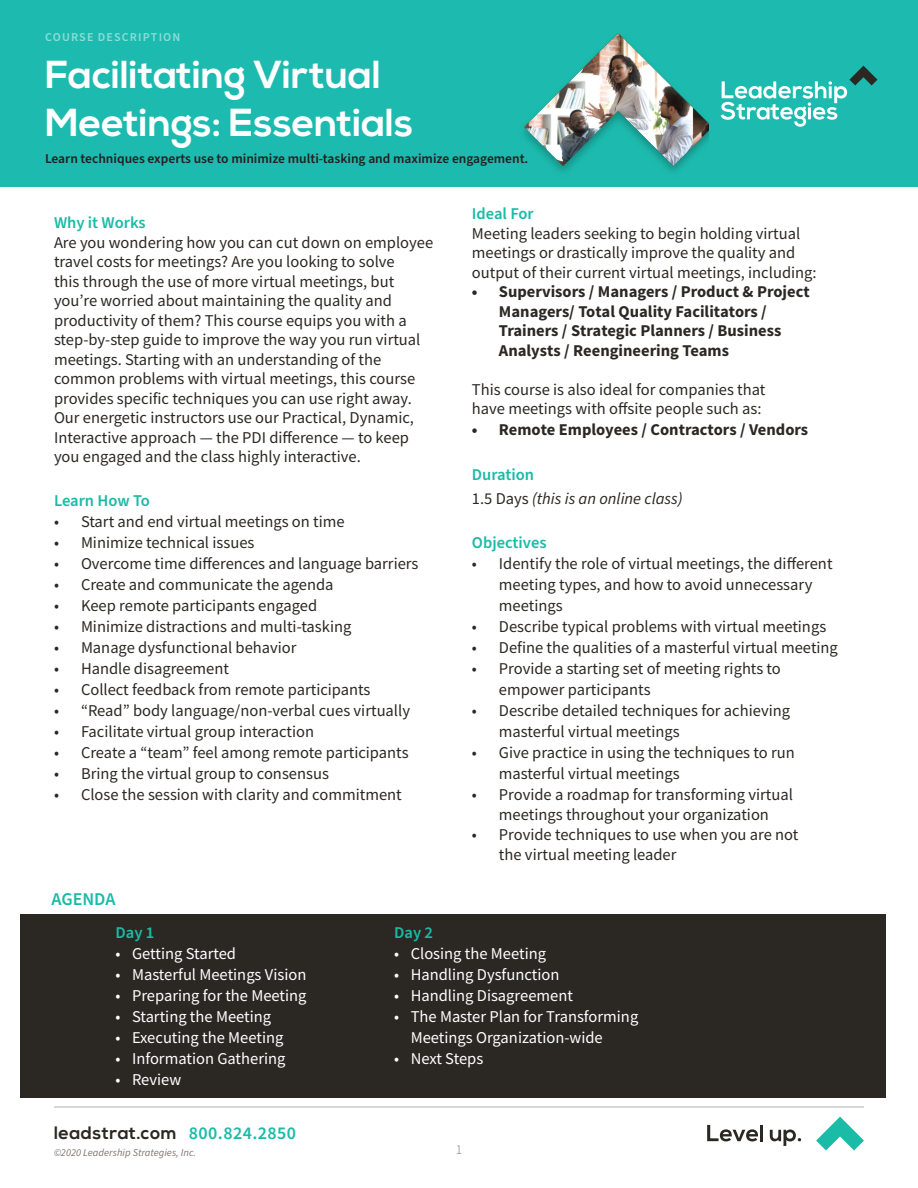
<style>
.page{position:relative;width:918px;height:1188px;background:#fff}
.page>*{position:absolute;margin:0;border:0;box-sizing:border-box;transform-origin:0 0}
.t1{font:700 39px/48px "Nexa";color:#fff}
.t2{font:600 18px "Source Sans Pro";letter-spacing:.025em;color:#1abba7}
.t3{font:700 18px "Nexa";letter-spacing:.025em;color:#2b2824}
.t4{font:16.5px/19.5px "Source Sans Pro";color:#2b2824}
.t5{font:16.5px/21px "Source Sans Pro";color:#fff}
.t6{font:700 16.5px/19.5px "Source Sans Pro";color:#2b2824}
.t7{font:600 16.5px "Source Sans Pro";color:#1abba7}
.t8{font:italic 16.5px "Source Sans Pro";color:#2b2824}
.t9{font:600 13.5px "Source Sans Pro";color:#231f20}
.t10{font:300 13.5px "Source Sans Pro";color:#7e7774}
.t11{font:600 12px "Source Sans Pro";letter-spacing:.1em;color:#fff}
.t12{font:italic 10.5px "Source Sans Pro";color:#7e7774}
.s1{font-style:normal}
</style>
<div class="page">
<div style="left:21px;top:914px;width:865px;height:184px;background:#2b2824"></div>
<svg style="left:816px;top:1117px;width:48px;height:33px"></svg>
<svg style="left:707px;top:1125px;width:51px;height:16px"></svg>
<hr style="left:760px;top:1125px;width:3px;height:16px;background:#2b2824">
<svg style="left:770px;top:1129px;width:31px;height:17px"></svg>
<hr style="left:54px;top:1107px;width:810px;height:1px;background:#b3aeac">
<div style="left:0;top:0;width:918px;height:187px;background:#1dbbaf"></div>
<svg style="left:721px;top:65px;width:157px;height:62px"></svg>
<img style="left:524px;top:33px;width:185px;height:139px">
<p class="t11" style="left:45px;top:29px;width:137px">COURSE DESCRIPTION</p>
<p class="t1" style="left:45px;top:52px;width:370px">Facilitating Virtual<br>Meetings: Essentials</p>
<p class="t9" style="left:45px;top:150px;width:485px">Learn techniques experts use to minimize multi-tasking and maximize engagement.</p>
<p class="t7" style="left:54px;top:212px;width:93px">Why it Works</p>
<p class="t4" style="left:54px;top:233px;width:381px">Are you wondering how you can cut down on employee travel costs for meetings? Are you looking to solve<br>this through the use of more virtual meetings, but you’re worried about maintaining the quality and productivity of them? This course equips you with a step-by-step guide to improve the way you run virtual meetings. Starting with an understanding of the common problems with virtual meetings, this course provides specific techniques you can use right away.<br>Our energetic instructors use our Practical, Dynamic, Interactive approach — the PDI difference — to keep you engaged and the class highly interactive.</p>
<p class="t7" style="left:54px;top:490px;width:97px">Learn How To</p>
<p class="t4" style="left:54px;top:512px;width:292px">• Start and end virtual meetings on time</p>
<p class="t4" style="left:54px;top:533px;width:202px">• Minimize technical issues</p>
<p class="t4" style="left:54px;top:554px;width:366px">• Overcome time differences and language barriers</p>
<p class="t4" style="left:54px;top:575px;width:281px">• Create and communicate the agenda</p>
<p class="t4" style="left:54px;top:596px;width:265px">• Keep remote participants engaged</p>
<p class="t4" style="left:54px;top:617px;width:299px">• Minimize distractions and multi-tasking</p>
<p class="t4" style="left:54px;top:638px;width:244px">• Manage dysfunctional behavior</p>
<p class="t4" style="left:54px;top:659px;width:177px">• Handle disagreement</p>
<p class="t4" style="left:54px;top:680px;width:318px">• Collect feedback from remote participants</p>
<p class="t4" style="left:54px;top:701px;width:358px">• “Read” body language/non-verbal cues virtually</p>
<p class="t4" style="left:54px;top:722px;width:262px">• Facilitate virtual group interaction</p>
<p class="t4" style="left:54px;top:743px;width:356px">• Create a “team” feel among remote participants</p>
<p class="t4" style="left:54px;top:764px;width:276px">• Bring the virtual group to consensus</p>
<p class="t4" style="left:54px;top:785px;width:349px">• Close the session with clarity and commitment</p>
<p class="t2" style="left:52px;top:887px;width:65px">AGENDA</p>
<p class="t7" style="left:472px;top:203px;width:63px">Ideal For</p>
<p class="t4" style="left:472px;top:224px;width:346px">Meeting leaders seeking to begin holding virtual meetings or drastically improve the quality and output of their current virtual meetings, including:</p>
<p class="t6" style="left:499px;top:283px;width:312px;text-indent:-27px">• Supervisors / Managers / Product &amp; Project Managers/ Total Quality Facilitators / Trainers / Strategic Planners / Business Analysts / Reengineering Teams</p>
<p class="t4" style="left:472px;top:380px;width:295px">This course is also ideal for companies that have meetings with offsite people such as:</p>
<p class="t6" style="left:472px;top:421px;width:338px">• Remote Employees / Contractors / Vendors</p>
<p class="t7" style="left:472px;top:464px;width:64px">Duration</p>
<p class="t8" style="left:472px;top:488px;width:212px"><span class="s1">1.5 Days</span> (this is an online class)</p>
<p class="t7" style="left:472px;top:532px;width:76px">Objectives</p>
<p class="t4" style="left:499px;top:553px;width:335px;line-height:21px;text-indent:-27px">• Identify the role of virtual meetings, the different meeting types, and how to avoid unnecessary meetings</p>
<p class="t4" style="left:472px;top:617px;width:356px">• Describe typical problems with virtual meetings</p>
<p class="t4" style="left:472px;top:638px;width:368px">• Define the qualities of a masterful virtual meeting</p>
<p class="t4" style="left:499px;top:658px;width:283px;line-height:21px;text-indent:-27px">• Provide a starting set of meeting rights to empower participants</p>
<p class="t4" style="left:499px;top:700px;width:293px;line-height:21px;text-indent:-27px">• Describe detailed techniques for achieving masterful virtual meetings</p>
<p class="t4" style="left:499px;top:742px;width:297px;line-height:21px;text-indent:-27px">• Give practice in using the techniques to run masterful virtual meetings</p>
<p class="t4" style="left:472px;top:785px;width:323px;text-align:center">• Provide a roadmap for transforming virtual meetings throughout your organization</p>
<p class="t4" style="left:499px;top:824px;width:301px;text-indent:-27px">• Provide techniques to use when you are not the virtual meeting leader</p>
<p class="t7" style="left:116px;top:921px;width:40px">Day 1</p>
<p class="t5" style="left:116px;top:943px;width:122px">• Getting Started</p>
<p class="t5" style="left:116px;top:964px;width:192px">• Masterful Meetings Vision</p>
<p class="t5" style="left:116px;top:985px;width:193px">• Preparing for the Meeting</p>
<p class="t5" style="left:116px;top:1006px;width:157px">• Starting the Meeting</p>
<p class="t5" style="left:116px;top:1027px;width:169px">• Executing the Meeting</p>
<p class="t5" style="left:116px;top:1048px;width:171px">• Information Gathering</p>
<p class="t5" style="left:116px;top:1069px;width:67px">• Review</p>
<p class="t3" style="left:54px;top:1123px;width:125px">leadstrat.com</p>
<p class="t2" style="left:189px;top:1121px;width:109px">800.824.2850</p>
<p class="t12" style="left:54px;top:1146px;width:144px">©2020 Leadership Strategies, Inc.</p>
<p class="t7" style="left:394px;top:921px;width:40px">Day 2</p>
<p class="t5" style="left:394px;top:943px;width:153px">• Closing the Meeting</p>
<p class="t5" style="left:394px;top:964px;width:167px">• Handling Dysfunction</p>
<p class="t5" style="left:394px;top:985px;width:180px">• Handling Disagreement</p>
<p class="t5" style="left:411px;top:1006px;width:229px;text-indent:-16px">• The Master Plan for Transforming<br>Meetings Organization-wide</p>
<p class="t5" style="left:394px;top:1048px;width:91px">• Next Steps</p>
<p class="t10" style="left:456px;top:1142px;width:8px">1</p>
</div>
